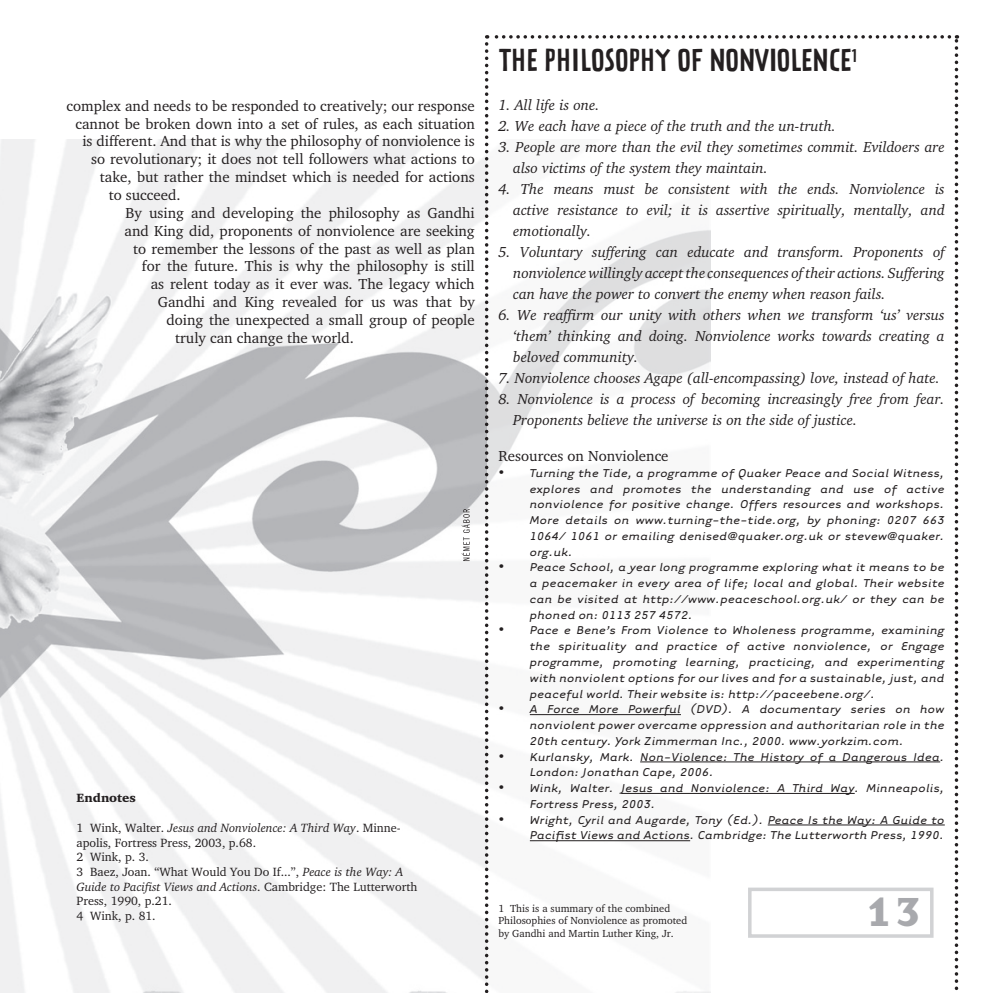
<style>
.page{position:relative;width:993px;height:993px;background:#fff}
.page>*{position:absolute;margin:0;border:0;box-sizing:border-box;transform-origin:0 0}
.t1{font:42px "Base Nine B";color:#a8a9ad}
.t2{font:28px "Prater Sans One";letter-spacing:.005em;color:#231f20}
.t3{font:14.88px/21px "Charter Ita Hun";color:#231f20;text-align:justify}
.t4{font:14.88px "Charter Plain Hun";color:#231f20}
.List_Paragraph{font:italic 13.12px/15.8px "Tarzana Wide";color:#231f20;text-align:justify}
.t5{font:12.25px/14.7px "Charter Plain Hun";color:#231f20}
.t6{font:12.25px "Charter Bold Hun";color:#231f20}
.t7{font:10.5px "Charter Plain Hun";color:#231f20}
.s1{font-family:"Charter Ita Hun"}
</style>
<div class="page">
<img style="left:0;top:139px;width:484px;height:853px">
<svg style="left:461px;top:509px;width:8px;height:52px"></svg>
<svg style="left:484px;top:35px;width:473px;height:958px"></svg>
<p class="t4" style="left:67px;top:96px;width:409px">complex and needs to be responded to creatively; our response</p>
<p class="t4" style="left:75px;top:114px;width:401px">cannot be broken down into a set of rules, as each situation</p>
<p class="t4" style="left:82px;top:132px;width:393px">is different. And that is why the philosophy of nonviolence is</p>
<p class="t4" style="left:91px;top:150px;width:385px">so revolutionary; it does not tell followers what actions to</p>
<p class="t4" style="left:100px;top:168px;width:376px">take, but rather the mindset which is needed for actions</p>
<p class="t4" style="left:109px;top:186px;width:73px">to succeed.</p>
<p class="t4" style="left:126px;top:203px;width:350px">By using and developing the philosophy as Gandhi</p>
<p class="t4" style="left:124px;top:221px;width:351px">and King did, proponents of nonviolence are seeking</p>
<p class="t4" style="left:133px;top:239px;width:343px">to remember the lessons of the past as well as plan</p>
<p class="t4" style="left:142px;top:257px;width:334px">for the future. This is why the philosophy is still</p>
<p class="t4" style="left:151px;top:275px;width:325px">as relent today as it ever was. The legacy which</p>
<p class="t4" style="left:158px;top:293px;width:318px">Gandhi and King revealed for us was that by</p>
<p class="t4" style="left:166px;top:310px;width:309px">doing the unexpected a small group of people</p>
<p class="t4" style="left:175px;top:328px;width:180px">truly can change the world.</p>
<p class="t6" style="left:76px;top:790px;width:61px">Endnotes</p>
<p class="t5" style="left:76px;top:819px;width:326px">1 Wink, Walter. <span class="s1">Jesus and Nonviolence: A Third Way</span>. Minne&shy;apolis, Fortress Press, 2003, p.68.</p>
<p class="t5" style="left:76px;top:849px;width:74px">2 Wink, p. 3.</p>
<p class="t5" style="left:76px;top:863px;width:342px">3 Baez, Joan. “What Would You Do If...”, <span class="s1">Peace is the Way: A<br>Guide to Pacifist Views and Actions</span>. Cambridge: The Lutterworth<br>Press, 1990, p.21.</p>
<p class="t5" style="left:76px;top:907px;width:81px">4 Wink, p. 81.</p>
<p class="t2" style="left:498px;top:44px;width:360px">THE PHILOSOPHY OF NONVIOLENCE<sup>1</sup></p>
<p class="t3" style="left:498px;top:94px;width:103px">1. All life is one.</p>
<p class="t3" style="left:498px;top:115px;width:339px">2. We each have a piece of the truth and the un-truth.</p>
<p class="t3" style="left:513px;top:136px;width:433px;text-indent:-15px">3. People are more than the evil they sometimes commit. Evildoers are also victims of the system they maintain.</p>
<p class="t3" style="left:513px;top:178px;width:433px;text-indent:-15px">4. The means must be consistent with the ends. Nonviolence is active resistance to evil; it is assertive spiritually, mentally, and emotionally.</p>
<p class="t3" style="left:513px;top:241px;width:433px;text-indent:-15px">5. Voluntary suffering can educate and transform. Proponents of nonviolence willingly accept the consequences of their actions. Suffering can have the power to convert the enemy when reason fails.</p>
<p class="t3" style="left:513px;top:304px;width:433px;text-indent:-15px">6. We reaffirm our unity with others when we transform ‘us’ versus ‘them’ thinking and doing. Nonviolence works towards creating a beloved community.</p>
<p class="t3" style="left:498px;top:367px;width:443px">7. Nonviolence chooses Agape (all-encompassing) love, instead of hate.</p>
<p class="t3" style="left:513px;top:388px;width:433px;text-indent:-15px">8. Nonviolence is a process of becoming increasingly free from fear.<br>Proponents believe the universe is on the side of justice.</p>
<p class="t4" style="left:498px;top:446px;width:172px">Resources on Nonviolence</p>
<p class="List_Paragraph" style="left:529px;top:464px;width:416px;text-indent:-32px">• Turning the Tide, a programme of Quaker Peace and Social Witness, explores and promotes the understanding and use of active nonviolence for positive change. Offers resources and workshops.<br>More details on www.turning-the-tide.org, by phoning: 0207 663<br>1064/ 1061 or emailing denised@quaker.org.uk or stevew@quaker. org.uk.</p>
<p class="List_Paragraph" style="left:529px;top:558px;width:416px;text-indent:-32px">• Peace School, a year long programme exploring what it means to be a peacemaker in every area of life; local and global. Their website can be visited at http://www.peaceschool.org.uk/ or they can be phoned on: 0113 257 4572.</p>
<p class="List_Paragraph" style="left:529px;top:621px;width:416px;text-indent:-32px">• Pace e Bene’s From Violence to Wholeness programme, examining the spirituality and practice of active nonviolence, or Engage programme, promoting learning, practicing, and experimenting with nonviolent options for our lives and for a sustainable, just, and peaceful world. Their website is: http://paceebene.org/.</p>
<p class="List_Paragraph" style="left:529px;top:700px;width:416px;text-indent:-32px">• A Force More Powerful (DVD). A documentary series on how nonviolent power overcame oppression and authoritarian role in the 20th century. York Zimmerman Inc., 2000. www.yorkzim.com.</p>
<p class="List_Paragraph" style="left:529px;top:747px;width:416px;text-indent:-32px">• Kurlansky, Mark. Non-Violence: The History of a Dangerous Idea.<br>London: Jonathan Cape, 2006.</p>
<p class="List_Paragraph" style="left:529px;top:779px;width:416px;text-indent:-32px">• Wink, Walter. Jesus and Nonviolence: A Third Way. Minneapolis,<br>Fortress Press, 2003.</p>
<p class="List_Paragraph" style="left:498px;top:810px;width:448px;text-align:right">• Wright, Cyril and Augarde, Tony (Ed.). Peace Is the Way: A Guide to<br>Pacifist Views and Actions. Cambridge: The Lutterworth Press, 1990.</p>
<p class="t7" style="left:498px;top:901px;width:173px">1 This is a summary of the combined</p>
<p class="t7" style="left:498px;top:913px;width:190px">Philosophies of Nonviolence as promoted</p>
<p class="t7" style="left:498px;top:926px;width:177px">by Gandhi and Martin Luther King, Jr.</p>
<h1 class="t1" style="left:853px;top:877px;width:70px">1313</h1>
</div>
